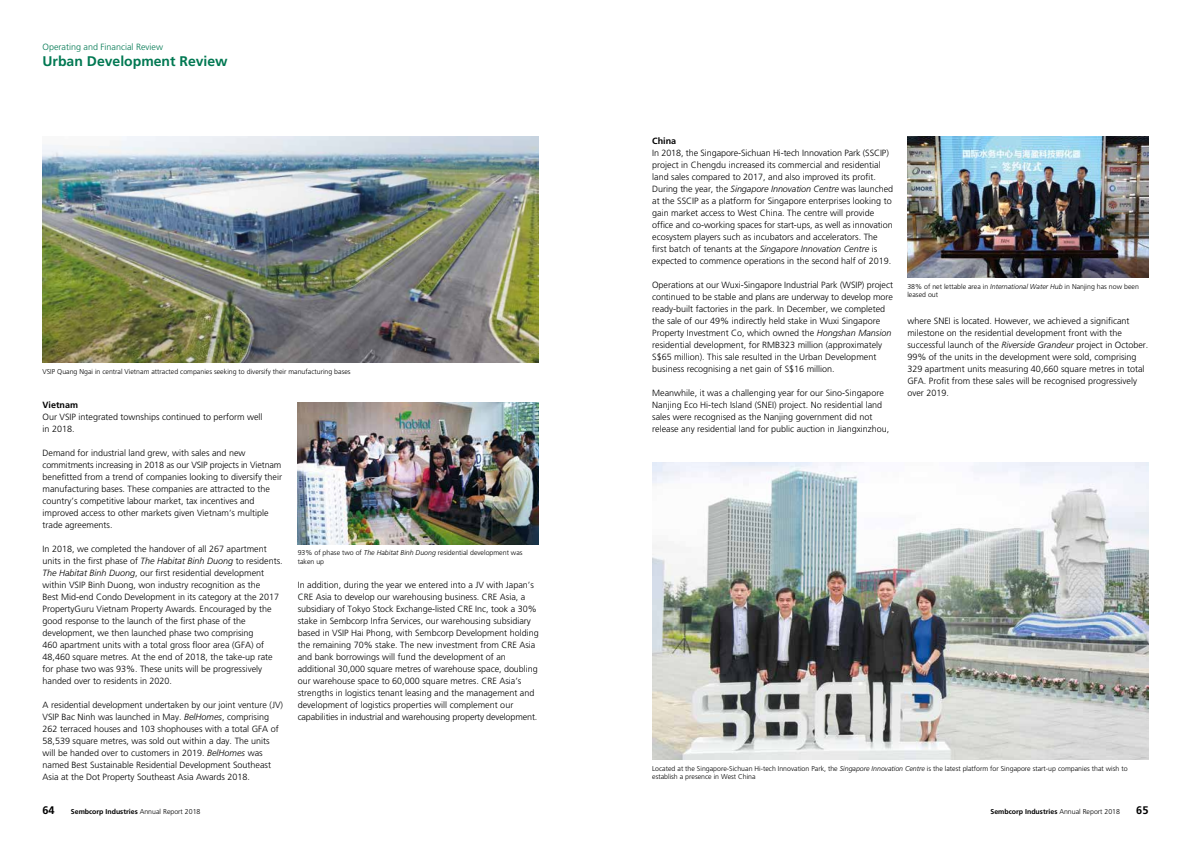
<style>
.page{position:relative;width:1191px;height:842px;background:#fff}
.page>*{position:absolute;margin:0;border:0;box-sizing:border-box;transform-origin:0 0}
.t1{font:700 14px "Frutiger";color:#007852}
.t2{font:700 11px "Frutiger";color:#000}
.t3{font:300 9px/12px "Frutiger";color:#000}
.t4{font:300 9px "Frutiger";color:#007852}
.t5{font:700 9px "Frutiger";color:#000}
.t6{font:300 7px/8.5px "Frutiger";color:#000}
.t7{font:700 7px "Frutiger";color:#000}
.s1{font-style:italic}
.s2{font-weight:300}
</style>
<div class="page">
<img style="left:43px;top:136px;width:496px;height:227px">
<img style="left:298px;top:403px;width:241px;height:141px">
<img style="left:652px;top:462px;width:496px;height:298px">
<img style="left:907px;top:136px;width:241px;height:142px">
<p class="t4" style="left:43px;top:41px;width:122px">Operating and Financial Review</p>
<h1 class="t1" style="left:43px;top:52px;width:187px">Urban Development Review</h1>
<p class="t6" style="left:43px;top:367px;width:310px">VSIP Quang Ngai in central Vietnam attracted companies seeking to diversify their manufacturing bases</p>
<p class="t5" style="left:43px;top:400px;width:37px">Vietnam</p>
<p class="t3" style="left:43px;top:411px;width:222px">Our VSIP integrated townships continued to perform well in 2018.</p>
<p class="t3" style="left:43px;top:447px;width:241px">Demand for industrial land grew, with sales and new commitments increasing in 2018 as our VSIP projects in Vietnam benefitted from a trend of companies looking to diversify their manufacturing bases. These companies are attracted to the country’s competitive labour market, tax incentives and improved access to other markets given Vietnam’s multiple trade agreements.</p>
<p class="t3" style="left:43px;top:543px;width:242px">In 2018, we completed the handover of all 267 apartment units in the first phase of <span class="s1">The Habitat Binh Duong</span> to residents.<br><span class="s1">The Habitat Binh Duong</span>, our first residential development within VSIP Binh Duong, won industry recognition as the<br>Best Mid-end Condo Development in its category at the 2017<br>PropertyGuru Vietnam Property Awards. Encouraged by the good response to the launch of the first phase of the development, we then launched phase two comprising<br>460 apartment units with a total gross floor area (GFA) of 48,460 square metres. At the end of 2018, the take-up rate for phase two was 93%. These units will be progressively handed over to residents in 2020.</p>
<p class="t3" style="left:43px;top:699px;width:242px">A residential development undertaken by our joint venture (JV)<br>VSIP Bac Ninh was launched in May. <span class="s1">BelHomes</span>, comprising 262 terraced houses and 103 shophouses with a total GFA of 58,539 square metres, was sold out within a day. The units will be handed over to customers in 2019. <span class="s1">BelHomes</span> was named Best Sustainable Residential Development Southeast Asia at the Dot Property Southeast Asia Awards 2018.</p>
<p class="t6" style="left:298px;top:549px;width:226px">93% of phase two of <span class="s1">The Habitat Binh Duong</span> residential development was taken up</p>
<p class="t3" style="left:298px;top:579px;width:242px">In addition, during the year we entered into a JV with Japan’s CRE Asia to develop our warehousing business. CRE Asia, a subsidiary of Tokyo Stock Exchange-listed CRE Inc, took a 30% stake in Sembcorp Infra Services, our warehousing subsidiary based in VSIP Hai Phong, with Sembcorp Development holding the remaining 70% stake. The new investment from CRE Asia and bank borrowings will fund the development of an additional 30,000 square metres of warehouse space, doubling our warehouse space to 60,000 square metres. CRE Asia’s strengths in logistics tenant leasing and the management and development of logistics properties will complement our capabilities in industrial and warehousing property development.</p>
<p class="t5" style="left:652px;top:135px;width:26px">China</p>
<p class="t3" style="left:652px;top:147px;width:242px">In 2018, the Singapore-Sichuan Hi-tech Innovation Park (SSCIP) project in Chengdu increased its commercial and residential land sales compared to 2017, and also improved its profit.<br>During the year, the <span class="s1">Singapore Innovation Centre</span> was launched at the SSCIP as a platform for Singapore enterprises looking to gain market access to West China. The centre will provide office and co-working spaces for start-ups, as well as innovation ecosystem players such as incubators and accelerators. The first batch of tenants at the <span class="s1">Singapore Innovation Centre</span> is expected to commence operations in the second half of 2019.</p>
<p class="t3" style="left:652px;top:279px;width:242px">Operations at our Wuxi-Singapore Industrial Park (WSIP) project continued to be stable and plans are underway to develop more ready-built factories in the park. In December, we completed the sale of our 49% indirectly held stake in Wuxi Singapore Property Investment Co, which owned the <span class="s1">Hongshan Mansion </span>residential development, for RMB323 million (approximately S$65 million). This sale resulted in the Urban Development business recognising a net gain of S$16 million.</p>
<p class="t3" style="left:652px;top:387px;width:239px">Meanwhile, it was a challenging year for our Sino-Singapore Nanjing Eco Hi-tech Island (SNEI) project. No residential land sales were recognised as the Nanjing government did not release any residential land for public auction in Jiangxinzhou,</p>
<p class="t6" style="left:907px;top:282px;width:233px">38% of net lettable area in <span class="s1">International Water Hub</span> in Nanjing has now been leased out</p>
<p class="t3" style="left:907px;top:315px;width:242px">where SNEI is located. However, we achieved a significant milestone on the residential development front with the successful launch of the <span class="s1">Riverside Grandeur</span> project in October.<br>99% of the units in the development were sold, comprising 329 apartment units measuring 40,660 square metres in total GFA. Profit from these sales will be recognised progressively over 2019.</p>
<p class="t6" style="left:652px;top:764px;width:477px">Located at the Singapore-Sichuan Hi-tech Innovation Park, the <span class="s1">Singapore Innovation Centre</span> is the latest platform for Singapore start-up companies that wish to establish a presence in West China</p>
<p class="t2" style="left:43px;top:803px;width:14px">64</p>
<p class="t7" style="left:71px;top:807px;width:131px">Sembcorp Industries <span class="s2">Annual Report 2018</span></p>
<p class="t7" style="left:990px;top:807px;width:131px">Sembcorp Industries <span class="s2">Annual Report 2018</span></p>
<p class="t2" style="left:1136px;top:803px;width:14px">65</p>
</div>
